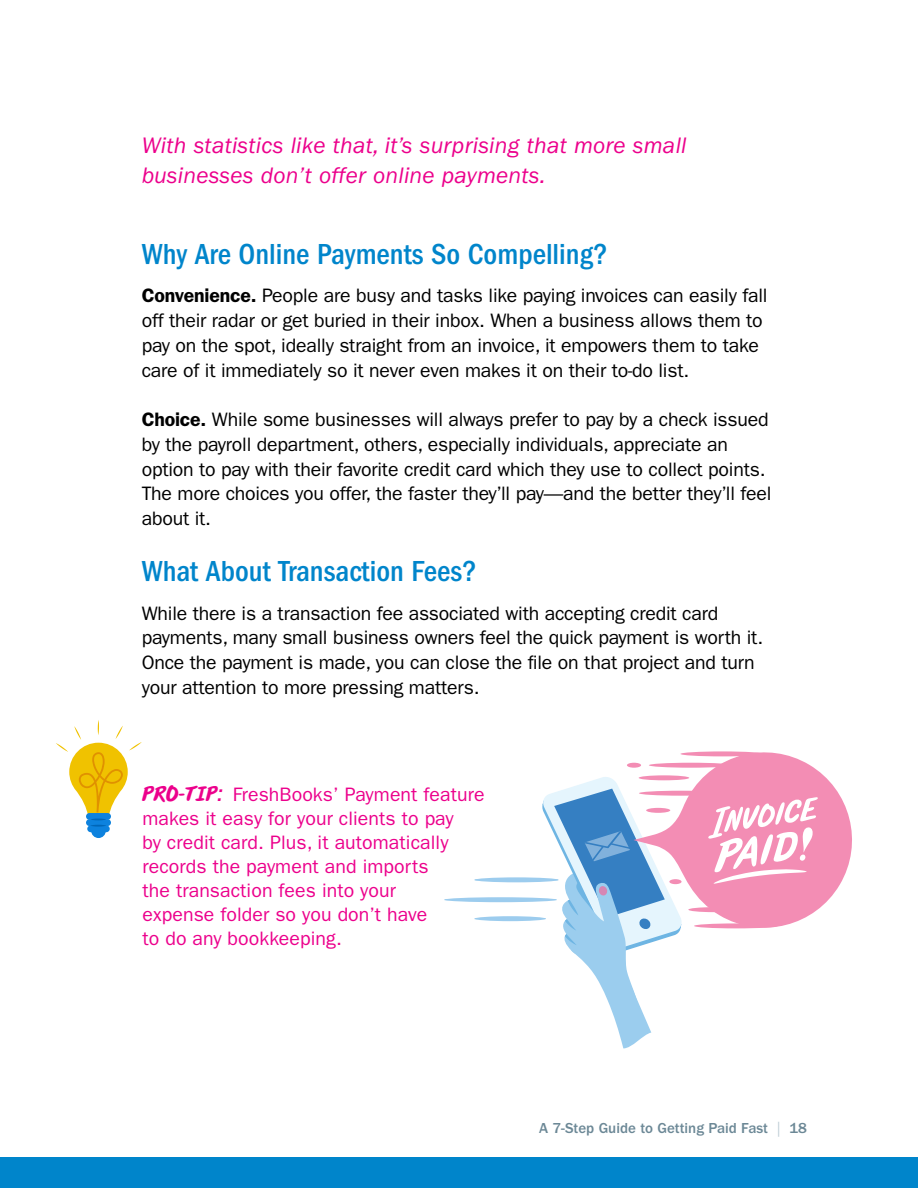
<style>
.page{position:relative;width:918px;height:1188px;background:#fff}
.page>*{position:absolute;margin:0;border:0;box-sizing:border-box;transform-origin:0 0}
.t1{font:500 condensed 30px "Franklin Gothic";color:#0085cb}
.t2{font:italic 23.25px/30px "Franklin Gothic";letter-spacing:.01em;color:#ec008c}
.t3{font:19.5px/24.8px "Franklin Gothic";letter-spacing:-.01em;color:#000}
.t4{font:19.5px/24px "Franklin Gothic";letter-spacing:.005em;color:#ec008c}
.t5{font:500 15px "Franklin Gothic";color:#6c8896}
.s1{font-weight:600}
.s2{font-family:"Fresh Font";font-size:21px}
.s3{font-style:italic;font-size:24px}
.s4{font-weight:400;color:#bacad3}
</style>
<div class="page">
<div style="left:0;top:1158px;width:918px;height:30px;background:#0085cb"></div>
<svg style="left:541px;top:777px;width:118px;height:271px"></svg>
<svg style="left:634px;top:752px;width:218px;height:188px"></svg>
<svg style="left:708px;top:797px;width:110px;height:87px"></svg>
<div style="left:495px;top:774px;width:84px;height:5px;background:#fff;border-radius:50%"></div>
<div style="left:681px;top:751px;width:83px;height:5px;background:#f38db4;border-radius:50%"></div>
<div style="left:694px;top:923px;width:84px;height:5px;background:#f38db4;border-radius:50%"></div>
<div style="left:649px;top:763px;width:84px;height:5px;background:#f38db4;border-radius:50%"></div>
<div style="left:627px;top:763px;width:14px;height:5px;background:#f38db4;border-radius:50%"></div>
<div style="left:639px;top:791px;width:84px;height:5px;background:#f38db4;border-radius:50%"></div>
<div style="left:646px;top:808px;width:24px;height:5px;background:#f38db4;border-radius:50%"></div>
<div style="left:639px;top:775px;width:50px;height:5px;background:#f38db4;border-radius:50%"></div>
<div style="left:688px;top:907px;width:51px;height:5px;background:#f38db4;border-radius:50%"></div>
<div style="left:669px;top:879px;width:13px;height:5px;background:#f38db4;border-radius:50%"></div>
<div style="left:475px;top:877px;width:83px;height:5px;background:#9cccee;border-radius:50%"></div>
<div style="left:475px;top:916px;width:71px;height:5px;background:#9cccee;border-radius:50%"></div>
<div style="left:445px;top:897px;width:112px;height:5px;background:#9cccee;border-radius:50%"></div>
<div style="left:91px;top:823px;width:15px;height:15px;background:#0d82de;border-radius:50%"></div>
<div style="left:87px;top:825px;width:23px;height:7px;background:#0d82de;border-radius:3px"></div>
<svg style="left:56px;top:720px;width:86px;height:107px"></svg>
<p class="t2" style="left:142px;top:131px;width:546px">With statistics like that, it’s surprising that more small businesses don’t offer online payments.</p>
<h1 class="t1" style="left:142px;top:237px;width:468px">Why Are Online Payments So Compelling?</h1>
<p class="t3" style="left:142px;top:284px;width:627px"><span class="s1">Convenience.</span> People are busy and tasks like paying invoices can easily fall off their radar or get buried in their inbox. When a business allows them to pay on the spot, ideally straight from an invoice, it empowers them to take care of it immediately so it never even makes it on their to-do list.</p>
<p class="t3" style="left:142px;top:407px;width:631px"><span class="s1">Choice.</span> While some businesses will always prefer to pay by a check issued by the payroll department, others, especially individuals, appreciate an option to pay with their favorite credit card which they use to collect points.<br>The more choices you offer, the faster they’ll pay—and the better they’ll feel about it.</p>
<h1 class="t1" style="left:142px;top:554px;width:337px">What About Transaction Fees?</h1>
<p class="t3" style="left:142px;top:601px;width:623px">While there is a transaction fee associated with accepting credit card payments, many small business owners feel the quick payment is worth it.<br>Once the payment is made, you can close the file on that project and turn your attention to more pressing matters.</p>
<p class="t4" style="left:142px;top:782px;width:344px"><span class="s2">PRO-TIP</span><span class="s3">:</span> FreshBooks’ Payment feature makes it easy for your clients to pay<br>by credit card. Plus, it automatically records the payment and imports<br>the transaction fees into your<br>expense folder so you don’t have<br>to do any bookkeeping.</p>
<p class="t5" style="left:539px;top:1119px;width:269px">A 7-Step Guide to Getting Paid Fast <span class="s4">|</span> 18</p>
</div>
